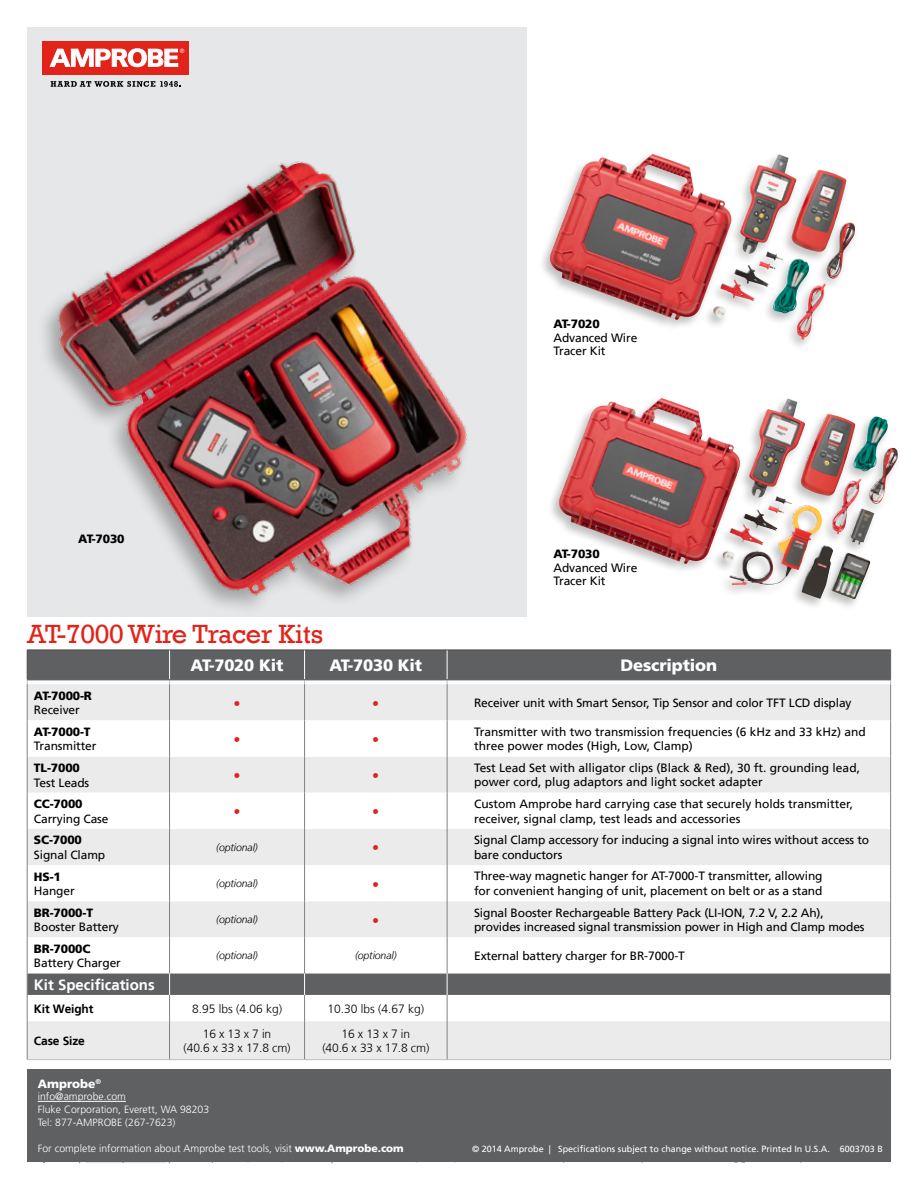
<style>
.page{position:relative;width:918px;height:1188px;background:#fff}
.page>*{position:absolute;margin:0;border:0;box-sizing:border-box;transform-origin:0 0}
.t1{font:27px "Rockwell";letter-spacing:-.01em;color:#e2231a}
.t2{font:900 16.5px "Frutiger";letter-spacing:-.01em;color:#fff}
.t3{font:700 15px "Frutiger LT";color:#fff}
.t4{font:12px/14.4px "Frutiger LT";letter-spacing:-.01em;color:#000}
.t5{font:300 12px/14.4px "Frutiger LT";letter-spacing:-.01em;color:#000;text-align:center}
.t6{font:900 12px "Frutiger";letter-spacing:-.01em;color:#000}
.t7{font:900 12px "Frutiger LT";letter-spacing:-.01em;color:#000}
.t8{font:700 12px "Frutiger LT";letter-spacing:-.01em;color:#000}
.t9{font:900 12px "Frutiger";color:#fff}
.t10{font:300 10.5px/12.6px "Frutiger";color:#fff}
.t11{font:italic 300 10.5px "Frutiger LT";letter-spacing:-.01em;color:#000}
.t12{font:9px "Frutiger LT";color:#fff}
.s1{font-weight:900}
</style>
<div class="page">
<div style="left:27px;top:27px;width:499px;height:590px;background:#e6e7e8"></div>
<div style="left:547px;top:396px;width:353px;height:215px;background:#000;opacity:.25"></div>
<img style="left:555px;top:398px;width:186px;height:167px">
<div style="left:538px;top:152px;width:320px;height:200px;background:#000;opacity:.25"></div>
<img style="left:546px;top:154px;width:187px;height:167px">
<div style="left:28px;top:1069px;width:863px;height:93px;background:#5f6062"></div>
<hr style="left:38px;top:1101px;width:88px;height:1px;background:#fff">
<div style="left:43px;top:41px;width:146px;height:33px;background:#e2231a"></div>
<svg style="left:49px;top:48px;width:135px;height:19px"></svg>
<svg style="left:51px;top:81px;width:130px;height:6px"></svg>
<div style="left:28px;top:684px;width:862px;height:375px;background:#ebebec"></div>
<svg style="left:28px;top:720px;width:862px;height:254px"></svg>
<hr style="left:27px;top:1059px;width:143px;height:1px;background:#bcbec0">
<hr style="left:170px;top:1059px;width:135px;height:1px;background:#bcbec0">
<hr style="left:305px;top:1059px;width:142px;height:1px;background:#bcbec0">
<hr style="left:447px;top:1059px;width:444px;height:1px;background:#bcbec0">
<hr style="left:27px;top:684px;width:1px;height:36px;background:#808285">
<hr style="left:169px;top:684px;width:1px;height:36px;background:#808285">
<hr style="left:304px;top:684px;width:1px;height:36px;background:#808285">
<hr style="left:447px;top:684px;width:1px;height:36px;background:#808285">
<hr style="left:890px;top:684px;width:1px;height:36px;background:#808285">
<hr style="left:27px;top:720px;width:1px;height:37px;background:#808285">
<hr style="left:169px;top:720px;width:1px;height:37px;background:#808285">
<hr style="left:304px;top:720px;width:1px;height:37px;background:#808285">
<hr style="left:447px;top:720px;width:1px;height:37px;background:#808285">
<hr style="left:890px;top:720px;width:1px;height:37px;background:#808285">
<hr style="left:27px;top:757px;width:1px;height:36px;background:#808285">
<hr style="left:169px;top:757px;width:1px;height:36px;background:#808285">
<hr style="left:304px;top:757px;width:1px;height:36px;background:#808285">
<hr style="left:447px;top:757px;width:1px;height:36px;background:#808285">
<hr style="left:890px;top:757px;width:1px;height:36px;background:#808285">
<hr style="left:27px;top:793px;width:1px;height:36px;background:#808285">
<hr style="left:169px;top:793px;width:1px;height:36px;background:#808285">
<hr style="left:304px;top:793px;width:1px;height:36px;background:#808285">
<hr style="left:447px;top:793px;width:1px;height:36px;background:#808285">
<hr style="left:890px;top:793px;width:1px;height:36px;background:#808285">
<hr style="left:27px;top:829px;width:1px;height:36px;background:#808285">
<hr style="left:169px;top:829px;width:1px;height:36px;background:#808285">
<hr style="left:304px;top:829px;width:1px;height:36px;background:#808285">
<hr style="left:447px;top:829px;width:1px;height:36px;background:#808285">
<hr style="left:890px;top:829px;width:1px;height:36px;background:#808285">
<hr style="left:27px;top:865px;width:1px;height:36px;background:#808285">
<hr style="left:169px;top:865px;width:1px;height:36px;background:#808285">
<hr style="left:304px;top:865px;width:1px;height:36px;background:#808285">
<hr style="left:447px;top:865px;width:1px;height:36px;background:#808285">
<hr style="left:890px;top:865px;width:1px;height:36px;background:#808285">
<hr style="left:27px;top:901px;width:1px;height:36px;background:#808285">
<hr style="left:169px;top:901px;width:1px;height:36px;background:#808285">
<hr style="left:304px;top:901px;width:1px;height:36px;background:#808285">
<hr style="left:447px;top:901px;width:1px;height:36px;background:#808285">
<hr style="left:890px;top:901px;width:1px;height:36px;background:#808285">
<hr style="left:27px;top:937px;width:1px;height:37px;background:#808285">
<hr style="left:169px;top:937px;width:1px;height:37px;background:#808285">
<hr style="left:304px;top:937px;width:1px;height:37px;background:#808285">
<hr style="left:447px;top:937px;width:1px;height:37px;background:#808285">
<hr style="left:890px;top:937px;width:1px;height:37px;background:#808285">
<hr style="left:27px;top:1021px;width:1px;height:38px;background:#808285">
<hr style="left:169px;top:1021px;width:1px;height:38px;background:#808285">
<hr style="left:304px;top:1021px;width:1px;height:38px;background:#808285">
<hr style="left:447px;top:1021px;width:1px;height:38px;background:#808285">
<hr style="left:890px;top:1021px;width:1px;height:38px;background:#808285">
<svg style="left:27px;top:650px;width:864px;height:34px;background:#77787a"></svg>
<svg style="left:27px;top:974px;width:864px;height:47px"></svg>
<hr style="left:27px;top:679px;width:143px;height:1px;background:#5f6062">
<hr style="left:170px;top:679px;width:135px;height:1px;background:#5f6062">
<hr style="left:305px;top:679px;width:142px;height:1px;background:#5f6062">
<hr style="left:447px;top:679px;width:444px;height:1px;background:#5f6062">
<img style="left:26px;top:107px;width:510px;height:559px">
<svg style="left:235px;top:701px;width:4px;height:5px"></svg>
<svg style="left:373px;top:701px;width:5px;height:5px"></svg>
<svg style="left:235px;top:737px;width:4px;height:5px"></svg>
<svg style="left:373px;top:737px;width:5px;height:5px"></svg>
<svg style="left:235px;top:773px;width:4px;height:5px"></svg>
<svg style="left:373px;top:773px;width:5px;height:5px"></svg>
<svg style="left:235px;top:809px;width:4px;height:5px"></svg>
<svg style="left:373px;top:809px;width:5px;height:5px"></svg>
<svg style="left:373px;top:845px;width:5px;height:5px"></svg>
<svg style="left:373px;top:882px;width:5px;height:5px"></svg>
<svg style="left:373px;top:918px;width:5px;height:5px"></svg>
<p class="t7" style="left:78px;top:531px;width:48px">AT-7030</p>
<p class="t7" style="left:554px;top:317px;width:48px">AT-7020</p>
<p class="t4" style="left:554px;top:331px;width:85px;line-height:13.5px">Advanced Wire<br>Tracer Kit</p>
<p class="t7" style="left:554px;top:547px;width:48px">AT-7030</p>
<p class="t4" style="left:554px;top:561px;width:85px;line-height:13.5px">Advanced Wire<br>Tracer Kit</p>
<h1 class="t1" style="left:27px;top:619px;width:298px">AT-7000 Wire Tracer Kits</h1>
<h2 class="t2" style="left:191px;top:656px;width:94px">AT-7020 Kit</h2>
<h2 class="t2" style="left:329px;top:656px;width:94px">AT-7030 Kit</h2>
<h2 class="t2" style="left:621px;top:656px;width:98px">Description</h2>
<p class="t6" style="left:34px;top:688px;width:60px">AT-7000-R</p>
<p class="t4" style="left:34px;top:703px;width:47px">Receiver</p>
<p class="t4" style="left:474px;top:696px;width:379px">Receiver unit with Smart Sensor, Tip Sensor and color TFT LCD display</p>
<p class="t6" style="left:34px;top:725px;width:58px">AT-7000-T</p>
<p class="t4" style="left:34px;top:739px;width:64px">Transmitter</p>
<p class="t4" style="left:474px;top:724px;width:393px">Transmitter with two transmission frequencies (6 kHz and 33 kHz) and three power modes (High, Low, Clamp)</p>
<p class="t6" style="left:34px;top:761px;width:47px">TL-7000</p>
<p class="t4" style="left:34px;top:775px;width:57px">Test Leads</p>
<p class="t4" style="left:474px;top:761px;width:387px">Test Lead Set with alligator clips (Black &amp; Red), 30 ft. grounding lead, power cord, plug adaptors and light socket adapter</p>
<p class="t6" style="left:34px;top:797px;width:50px">CC-7000</p>
<p class="t4" style="left:34px;top:811px;width:76px">Carrying Case</p>
<p class="t4" style="left:474px;top:797px;width:380px">Custom Amprobe hard carrying case that securely holds transmitter, receiver, signal clamp, test leads and accessories</p>
<p class="t6" style="left:34px;top:833px;width:49px">SC-7000</p>
<p class="t4" style="left:34px;top:848px;width:73px">Signal Clamp</p>
<p class="t11" style="left:216px;top:841px;width:43px">(optional)</p>
<p class="t4" style="left:474px;top:833px;width:397px">Signal Clamp accessory for inducing a signal into wires without access to bare conductors</p>
<p class="t6" style="left:34px;top:869px;width:28px">HS-1</p>
<p class="t4" style="left:34px;top:884px;width:42px">Hanger</p>
<p class="t11" style="left:216px;top:877px;width:43px">(optional)</p>
<p class="t4" style="left:474px;top:869px;width:350px">Three-way magnetic hanger for AT-7000-T transmitter, allowing for convenient hanging of unit, placement on belt or as a stand</p>
<p class="t6" style="left:34px;top:905px;width:61px">BR-7000-T</p>
<p class="t4" style="left:34px;top:920px;width:87px">Booster Battery</p>
<p class="t11" style="left:216px;top:914px;width:43px">(optional)</p>
<p class="t4" style="left:474px;top:905px;width:392px">Signal Booster Rechargeable Battery Pack (LI-ION, 7.2 V, 2.2 Ah), provides increased signal transmission power in High and Clamp modes</p>
<p class="t6" style="left:34px;top:941px;width:58px">BR-7000C</p>
<p class="t4" style="left:34px;top:956px;width:89px">Battery Charger</p>
<p class="t11" style="left:216px;top:950px;width:43px">(optional)</p>
<p class="t11" style="left:355px;top:950px;width:43px">(optional)</p>
<p class="t4" style="left:474px;top:949px;width:212px">External battery charger for BR-7000-T</p>
<p class="t3" style="left:34px;top:976px;width:122px">Kit Specifications</p>
<p class="t8" style="left:34px;top:1001px;width:61px">Kit Weight</p>
<p class="t5" style="left:192px;top:1001px;width:92px">8.95 lbs (4.06 kg)</p>
<p class="t5" style="left:327px;top:1001px;width:98px">10.30 lbs (4.67 kg)</p>
<p class="t8" style="left:34px;top:1034px;width:53px">Case Size</p>
<p class="t5" style="left:184px;top:1027px;width:108px">16 x 13 x 7 in<br>(40.6 x 33 x 17.8 cm)</p>
<p class="t5" style="left:322px;top:1027px;width:108px">16 x 13 x 7 in<br>(40.6 x 33 x 17.8 cm)</p>
<p class="t9" style="left:38px;top:1076px;width:65px">Amprobe<sup>®</sup></p>
<p class="t10" style="left:38px;top:1090px;width:173px">info@amprobe.com<br>Fluke Corporation, Everett, WA 98203<br>Tel: 877-AMPROBE (267-7623)</p>
<p class="t10" style="left:38px;top:1142px;width:368px">For complete information about Amprobe test tools, visit <span class="s1">www.Amprobe.com</span></p>
<p class="t12" style="left:472px;top:1144px;width:412px">© 2014 Amprobe | Specifications subject to change without notice. Printed In U.S.A. 6003703 B</p>
</div>
